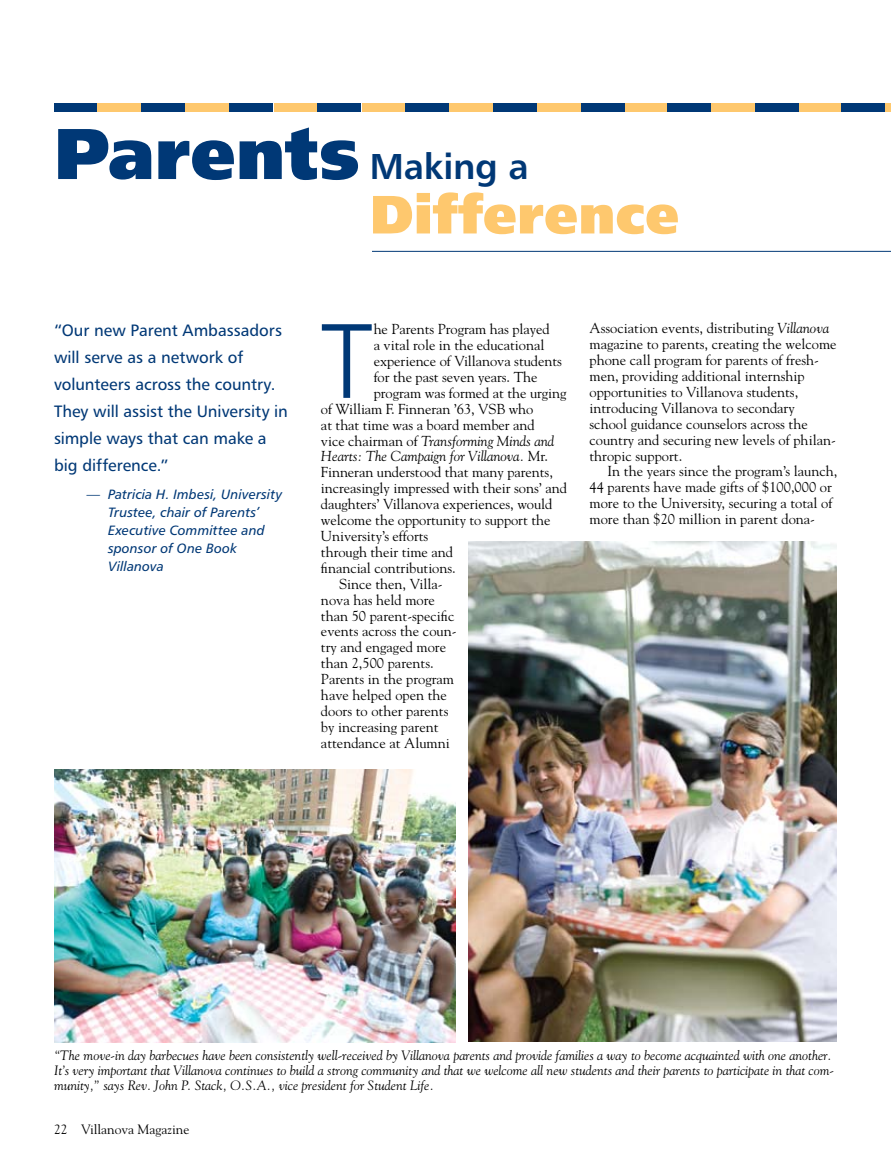
<style>
.page{position:relative;width:891px;height:1175px;background:#fff}
.page>*{position:absolute;margin:0;border:0;box-sizing:border-box;transform-origin:0 0}
.t1{font:106.05px "Humanist 777 BT Light B";color:#003876}
.t2{font:72px "Humanist 777 BT Extra Black B";letter-spacing:-.005em;color:#003876}
.t3{font:54px "Humanist 777 BT Extra Black B";color:#fec86e}
.t4{font:36px "Humanist 777 BT Bold B";letter-spacing:-.005em;color:#003876}
.t5{font:16.5px/27px "Humanist 777 BT Roman B";letter-spacing:-.005em;color:#003876}
.t6{font:14.4px "Goudy";color:#000}
.t7{font:italic 14.4px "Goudy";letter-spacing:-.005em;color:#000}
.t8{font:italic 13.5px/15px "Goudy";color:#000}
.t9{font:13.5px/18px "Humanist 777 BT Italic B";letter-spacing:.005em;color:#003876}
.t10{font:13.5px "Goudy";color:#000}
.s1{font-style:normal}
.s2{font-style:italic}
</style>
<div class="page">
<img style="left:469px;top:541px;width:368px;height:500px">
<img style="left:54px;top:769px;width:402px;height:273px">
<hr style="left:372px;top:251px;width:519px;height:1px;background:#003876">
<div style="left:54px;top:103px;width:44px;height:8px;background:#003876"></div>
<div style="left:97px;top:103px;width:44px;height:8px;background:#fec86e"></div>
<div style="left:274px;top:103px;width:44px;height:8px;background:#fec86e"></div>
<div style="left:449px;top:103px;width:44px;height:8px;background:#fec86e"></div>
<div style="left:623px;top:103px;width:44px;height:8px;background:#fec86e"></div>
<div style="left:798px;top:103px;width:43px;height:8px;background:#fec86e"></div>
<div style="left:185px;top:103px;width:44px;height:8px;background:#fec86e"></div>
<div style="left:362px;top:103px;width:44px;height:8px;background:#fec86e"></div>
<div style="left:537px;top:103px;width:44px;height:8px;background:#fec86e"></div>
<div style="left:711px;top:103px;width:44px;height:8px;background:#fec86e"></div>
<div style="left:886px;top:103px;width:5px;height:8px;background:#fec86e"></div>
<div style="left:141px;top:103px;width:44px;height:8px;background:#003876"></div>
<div style="left:318px;top:103px;width:43px;height:8px;background:#003876"></div>
<div style="left:493px;top:103px;width:44px;height:8px;background:#003876"></div>
<div style="left:667px;top:103px;width:44px;height:8px;background:#003876"></div>
<div style="left:841px;top:103px;width:44px;height:8px;background:#003876"></div>
<div style="left:229px;top:103px;width:44px;height:8px;background:#003876"></div>
<div style="left:406px;top:103px;width:43px;height:8px;background:#003876"></div>
<div style="left:581px;top:103px;width:44px;height:8px;background:#003876"></div>
<div style="left:755px;top:103px;width:44px;height:8px;background:#003876"></div>
<p class="t2" style="left:54px;top:108px;width:307px">Parents</p>
<p class="t4" style="left:370px;top:144px;width:160px">Making a</p>
<p class="t3" style="left:370px;top:180px;width:311px">Difference</p>
<p class="t5" style="left:54px;top:316px;width:235px">“Our new Parent Ambassadors will serve as a network of volunteers across the country.<br>They will assist the University in simple ways that can make a big difference.”</p>
<p class="t9" style="left:108px;top:485px;width:176px;text-indent:-21px">— Patricia H. Imbesi, University<br>Trustee, chair of Parents’<br>Executive Committee and sponsor of One Book<br>Villanova</p>
<p class="t1" style="left:321px;top:296px;width:53px">T</p>
<p class="t6" style="left:374px;top:320px;width:177px">he Parents Program has played</p>
<p class="t6" style="left:374px;top:336px;width:172px">a vital role in the educational</p>
<p class="t6" style="left:374px;top:352px;width:190px">experience of Villanova students</p>
<p class="t6" style="left:374px;top:368px;width:165px">for the past seven years. The</p>
<p class="t6" style="left:374px;top:384px;width:194px">program was formed at the urging</p>
<p class="t6" style="left:321px;top:400px;width:214px">of William F. Finneran ’63, VSB who</p>
<p class="t6" style="left:321px;top:416px;width:215px">at that time was a board member and</p>
<p class="t7" style="left:321px;top:432px;width:235px"><span class="s1">vice chairman of</span> Transforming Minds and</p>
<p class="t7" style="left:321px;top:448px;width:229px">Hearts: The Campaign for Villanova. <span class="s1">Mr.</span></p>
<p class="t6" style="left:321px;top:463px;width:233px">Finneran understood that many parents,</p>
<p class="t6" style="left:321px;top:479px;width:247px">increasingly impressed with their sons’ and</p>
<p class="t6" style="left:321px;top:495px;width:233px">daughters’ Villanova experiences, would</p>
<p class="t6" style="left:321px;top:511px;width:231px">welcome the opportunity to support the</p>
<p class="t6" style="left:321px;top:527px;width:109px">University’s efforts</p>
<p class="t6" style="left:321px;top:543px;width:133px">through their time and</p>
<p class="t6" style="left:321px;top:559px;width:136px">financial contributions.</p>
<p class="t6" style="left:339px;top:575px;width:104px">Since then, Villa-</p>
<p class="t6" style="left:321px;top:590px;width:115px">nova has held more</p>
<p class="t6" style="left:321px;top:606px;width:135px">than 50 parent-specific</p>
<p class="t6" style="left:321px;top:622px;width:137px">events across the coun-</p>
<p class="t6" style="left:321px;top:638px;width:127px">try and engaged more</p>
<p class="t6" style="left:321px;top:654px;width:114px">than 2,500 parents.</p>
<p class="t6" style="left:321px;top:670px;width:135px">Parents in the program</p>
<p class="t6" style="left:321px;top:686px;width:127px">have helped open the</p>
<p class="t6" style="left:321px;top:702px;width:129px">doors to other parents</p>
<p class="t6" style="left:321px;top:718px;width:119px">by increasing parent</p>
<p class="t6" style="left:321px;top:734px;width:130px">attendance at Alumni</p>
<p class="t6" style="left:590px;top:319px;width:241px">Association events, distributing <span class="s2">Villanova</span></p>
<p class="t6" style="left:590px;top:335px;width:249px">magazine to parents, creating the welcome</p>
<p class="t6" style="left:590px;top:351px;width:231px">phone call program for parents of fresh-</p>
<p class="t6" style="left:590px;top:367px;width:217px">men, providing additional internship</p>
<p class="t6" style="left:590px;top:383px;width:210px">opportunities to Villanova students,</p>
<p class="t6" style="left:590px;top:399px;width:207px">introducing Villanova to secondary</p>
<p class="t6" style="left:590px;top:415px;width:220px">school guidance counselors across the</p>
<p class="t6" style="left:590px;top:430px;width:248px">country and securing new levels of philan-</p>
<p class="t6" style="left:590px;top:446px;width:94px">thropic support.</p>
<p class="t6" style="left:608px;top:462px;width:231px">In the years since the program’s launch,</p>
<p class="t6" style="left:590px;top:478px;width:244px">44 parents have made gifts of $100,000 or</p>
<p class="t6" style="left:590px;top:494px;width:244px">more to the University, securing a total of</p>
<p class="t6" style="left:590px;top:510px;width:227px">more than $20 million in parent dona-</p>
<p class="t8" style="left:54px;top:1047px;width:782px">“The move-in day barbecues have been consistently well-received by Villanova parents and provide families a way to become acquainted with one another.<br>It’s very important that Villanova continues to build a strong community and that we welcome all new students and their parents to participate in that com&shy;munity,” says Rev. John P. Stack, O.S.A., vice president for Student Life.</p>
<p class="t10" style="left:54px;top:1121px;width:137px">22 Villanova Magazine</p>
</div>
